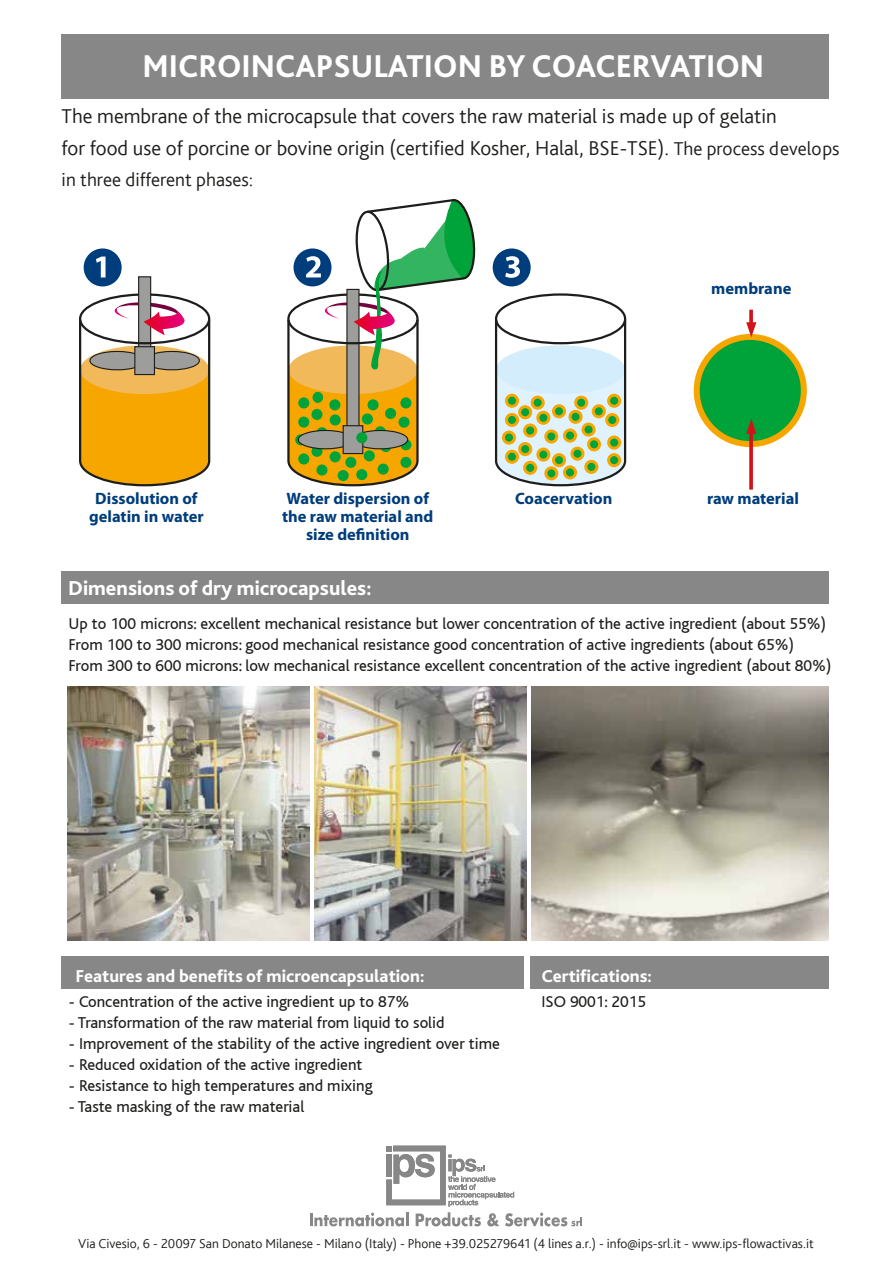
<style>
.page{position:relative;width:893px;height:1263px;background:#fff}
.page>*{position:absolute;margin:0;border:0;box-sizing:border-box;transform-origin:0 0}
.t1{font:800 33px "Bliss 2";color:#fff;scale:.96 1}
.t2{font:300 21px/31.5px "Bliss Pro";color:#1d1d1b}
.t3{font:800 21px "Bliss 2";color:#fff}
.t4{font:300 19.5px "Bliss Pro";color:#1d1d1b}
.t5{font:800 18px "Bliss 2";color:#fff}
.t6{font:16.5px/21px "Bliss";color:#1d1d1b}
.t7{font:700 16.5px/18px "Myriad Pro";color:#003d7c;text-align:center}
.t8{font:300 13.5px "Bliss Pro";color:#1d1d1b}
.s1{font-size:19.5px}
</style>
<div class="page">
<div style="left:62px;top:35px;width:767px;height:64px;background:#878787"></div>
<div style="left:62px;top:571px;width:767px;height:32px;background:#878787"></div>
<div style="left:62px;top:957px;width:462px;height:32px;background:#878787"></div>
<div style="left:530px;top:957px;width:299px;height:32px;background:#878787"></div>
<svg style="left:310px;top:1146px;width:272px;height:80px"></svg>
<div style="left:138px;top:276px;width:13px;height:73px;background:#9d9d9c;border:1px solid #1d1d1b"></div>
<svg style="left:79px;top:292px;width:132px;height:195px"></svg>
<svg style="left:494px;top:318px;width:133px;height:169px"></svg>
<div style="left:495px;top:293px;width:131px;height:51px;border:2px solid #1d1d1b;border-radius:50%"></div>
<div style="left:506px;top:451px;width:11px;height:11px;background:#00a23a;border-radius:50%"></div>
<div style="left:505px;top:450px;width:14px;height:14px;border:3px solid #f7a600;border-radius:50%"></div>
<div style="left:525px;top:462px;width:11px;height:11px;background:#00a23a;border-radius:50%"></div>
<div style="left:523px;top:461px;width:14px;height:14px;border:3px solid #f7a600;border-radius:50%"></div>
<div style="left:546px;top:468px;width:11px;height:11px;background:#00a23a;border-radius:50%"></div>
<div style="left:544px;top:466px;width:14px;height:14px;border:3px solid #f7a600;border-radius:50%"></div>
<div style="left:564px;top:467px;width:12px;height:11px;background:#00a23a;border-radius:50%"></div>
<div style="left:563px;top:465px;width:14px;height:14px;border:3px solid #f7a600;border-radius:50%"></div>
<div style="left:586px;top:461px;width:11px;height:11px;background:#00a23a;border-radius:50%"></div>
<div style="left:584px;top:460px;width:14px;height:14px;border:3px solid #f7a600;border-radius:50%"></div>
<div style="left:520px;top:443px;width:11px;height:12px;background:#00a23a;border-radius:50%"></div>
<div style="left:518px;top:442px;width:14px;height:14px;border:3px solid #f7a600;border-radius:50%"></div>
<div style="left:503px;top:432px;width:11px;height:11px;background:#00a23a;border-radius:50%"></div>
<div style="left:502px;top:431px;width:14px;height:14px;border:3px solid #f7a600;border-radius:50%"></div>
<div style="left:538px;top:449px;width:11px;height:11px;background:#00a23a;border-radius:50%"></div>
<div style="left:536px;top:448px;width:14px;height:14px;border:3px solid #f7a600;border-radius:50%"></div>
<div style="left:553px;top:455px;width:12px;height:11px;background:#00a23a;border-radius:50%"></div>
<div style="left:552px;top:453px;width:14px;height:14px;border:3px solid #f7a600;border-radius:50%"></div>
<div style="left:572px;top:448px;width:11px;height:11px;background:#00a23a;border-radius:50%"></div>
<div style="left:570px;top:447px;width:14px;height:14px;border:3px solid #f7a600;border-radius:50%"></div>
<div style="left:588px;top:439px;width:12px;height:11px;background:#00a23a;border-radius:50%"></div>
<div style="left:587px;top:437px;width:14px;height:14px;border:3px solid #f7a600;border-radius:50%"></div>
<div style="left:609px;top:455px;width:11px;height:11px;background:#00a23a;border-radius:50%"></div>
<div style="left:607px;top:453px;width:14px;height:14px;border:3px solid #f7a600;border-radius:50%"></div>
<div style="left:609px;top:437px;width:11px;height:11px;background:#00a23a;border-radius:50%"></div>
<div style="left:607px;top:436px;width:14px;height:14px;border:3px solid #f7a600;border-radius:50%"></div>
<div style="left:609px;top:395px;width:11px;height:11px;background:#00a23a;border-radius:50%"></div>
<div style="left:607px;top:394px;width:14px;height:14px;border:3px solid #f7a600;border-radius:50%"></div>
<div style="left:506px;top:395px;width:11px;height:11px;background:#00a23a;border-radius:50%"></div>
<div style="left:505px;top:394px;width:14px;height:14px;border:3px solid #f7a600;border-radius:50%"></div>
<div style="left:525px;top:425px;width:11px;height:11px;background:#00a23a;border-radius:50%"></div>
<div style="left:523px;top:423px;width:14px;height:15px;border:3px solid #f7a600;border-radius:50%"></div>
<div style="left:546px;top:431px;width:11px;height:11px;background:#00a23a;border-radius:50%"></div>
<div style="left:544px;top:429px;width:14px;height:14px;border:3px solid #f7a600;border-radius:50%"></div>
<svg style="left:583px;top:424px;width:11px;height:11px"></svg>
<div style="left:581px;top:423px;width:15px;height:14px;border:3px solid #f7a600;border-radius:50%"></div>
<div style="left:520px;top:407px;width:11px;height:11px;background:#00a23a;border-radius:50%"></div>
<div style="left:518px;top:405px;width:14px;height:14px;border:3px solid #f7a600;border-radius:50%"></div>
<div style="left:532px;top:397px;width:11px;height:11px;background:#00a23a;border-radius:50%"></div>
<div style="left:531px;top:396px;width:14px;height:14px;border:3px solid #f7a600;border-radius:50%"></div>
<div style="left:553px;top:406px;width:12px;height:11px;background:#00a23a;border-radius:50%"></div>
<div style="left:552px;top:404px;width:14px;height:14px;border:3px solid #f7a600;border-radius:50%"></div>
<div style="left:570px;top:411px;width:11px;height:11px;background:#00a23a;border-radius:50%"></div>
<div style="left:568px;top:410px;width:15px;height:14px;border:3px solid #f7a600;border-radius:50%"></div>
<div style="left:576px;top:397px;width:11px;height:11px;background:#00a23a;border-radius:50%"></div>
<div style="left:574px;top:396px;width:14px;height:14px;border:3px solid #f7a600;border-radius:50%"></div>
<div style="left:593px;top:406px;width:11px;height:11px;background:#00a23a;border-radius:50%"></div>
<div style="left:592px;top:404px;width:14px;height:14px;border:3px solid #f7a600;border-radius:50%"></div>
<div style="left:506px;top:414px;width:11px;height:11px;background:#00a23a;border-radius:50%"></div>
<div style="left:505px;top:413px;width:14px;height:14px;border:3px solid #f7a600;border-radius:50%"></div>
<div style="left:564px;top:430px;width:12px;height:11px;background:#00a23a;border-radius:50%"></div>
<div style="left:563px;top:428px;width:14px;height:15px;border:3px solid #f7a600;border-radius:50%"></div>
<div style="left:538px;top:412px;width:11px;height:11px;background:#00a23a;border-radius:50%"></div>
<div style="left:536px;top:411px;width:14px;height:14px;border:3px solid #f7a600;border-radius:50%"></div>
<div style="left:607px;top:414px;width:11px;height:11px;background:#00a23a;border-radius:50%"></div>
<div style="left:605px;top:413px;width:14px;height:14px;border:3px solid #f7a600;border-radius:50%"></div>
<div style="left:697px;top:337px;width:107px;height:107px;background:#00a23a;border-radius:50%"></div>
<div style="left:694px;top:334px;width:113px;height:113px;border:6px solid #f7a600;border-radius:50%"></div>
<svg style="left:746px;top:419px;width:10px;height:71px"></svg>
<svg style="left:746px;top:310px;width:10px;height:27px"></svg>
<div style="left:84px;top:248px;width:38px;height:38px;background:#003d7c;border-radius:50%"></div>
<svg style="left:96px;top:257px;width:10px;height:20px"></svg>
<div style="left:493px;top:248px;width:38px;height:38px;background:#003d7c;border-radius:50%"></div>
<svg style="left:505px;top:256px;width:15px;height:22px"></svg>
<svg style="left:287px;top:199px;width:189px;height:288px"></svg>
<img style="left:315px;top:687px;width:212px;height:254px">
<img style="left:68px;top:687px;width:241px;height:254px">
<img style="left:532px;top:687px;width:297px;height:254px">
<h1 class="t1" style="left:143px;top:46px;width:649px">MICROINCAPSULATION BY COACERVATION</h1>
<p class="t2" style="left:62px;top:100px;width:779px">The membrane of the microcapsule that covers the raw material is made up of gelatin<br>for food use of porcine or bovine origin (certified Kosher, Halal, BSE-TSE). <span class="s1">The process develops</span></p>
<p class="t4" style="left:62px;top:167px;width:193px">in three different phases:</p>
<p class="t7" style="left:711px;top:279px;width:82px">membrane</p>
<p class="t7" style="left:89px;top:490px;width:116px">Dissolution of gelatin in water</p>
<p class="t7" style="left:282px;top:490px;width:153px">Water dispersion of the raw material and size definition</p>
<p class="t7" style="left:515px;top:490px;width:99px">Coacervation</p>
<p class="t7" style="left:707px;top:490px;width:93px">raw material</p>
<p class="t3" style="left:68px;top:574px;width:305px">Dimensions of dry microcapsules:</p>
<p class="t6" style="left:68px;top:613px;width:765px">Up to 100 microns: excellent mechanical resistance but lower concentration of the active ingredient (about 55%)<br>From 100 to 300 microns: good mechanical resistance good concentration of active ingredients (about 65%)<br>From 300 to 600 microns: low mechanical resistance excellent concentration of the active ingredient (about 80%)</p>
<p class="t5" style="left:76px;top:964px;width:350px">Features and benefits of microencapsulation:</p>
<p class="t6" style="left:69px;top:991px;width:342px">- Concentration of the active ingredient up to 87%</p>
<p class="t6" style="left:69px;top:1012px;width:377px">- Transformation of the raw material from liquid to solid</p>
<p class="t6" style="left:69px;top:1033px;width:432px">- Improvement of the stability of the active ingredient over time</p>
<p class="t6" style="left:69px;top:1054px;width:295px">- Reduced oxidation of the active ingredient</p>
<p class="t6" style="left:69px;top:1075px;width:305px">- Resistance to high temperatures and mixing</p>
<p class="t6" style="left:69px;top:1096px;width:237px">- Taste masking of the raw material</p>
<p class="t5" style="left:542px;top:964px;width:112px">Certifications:</p>
<p class="t6" style="left:542px;top:991px;width:106px">ISO 9001: 2015</p>
<p class="t8" style="left:78px;top:1235px;width:737px">Via Civesio, 6 - 20097 San Donato Milanese - Milano (Italy) - Phone +39.025279641 (4 lines a.r.) - info@ips-srl.it - www.ips-flowactivas.it</p>
</div>
